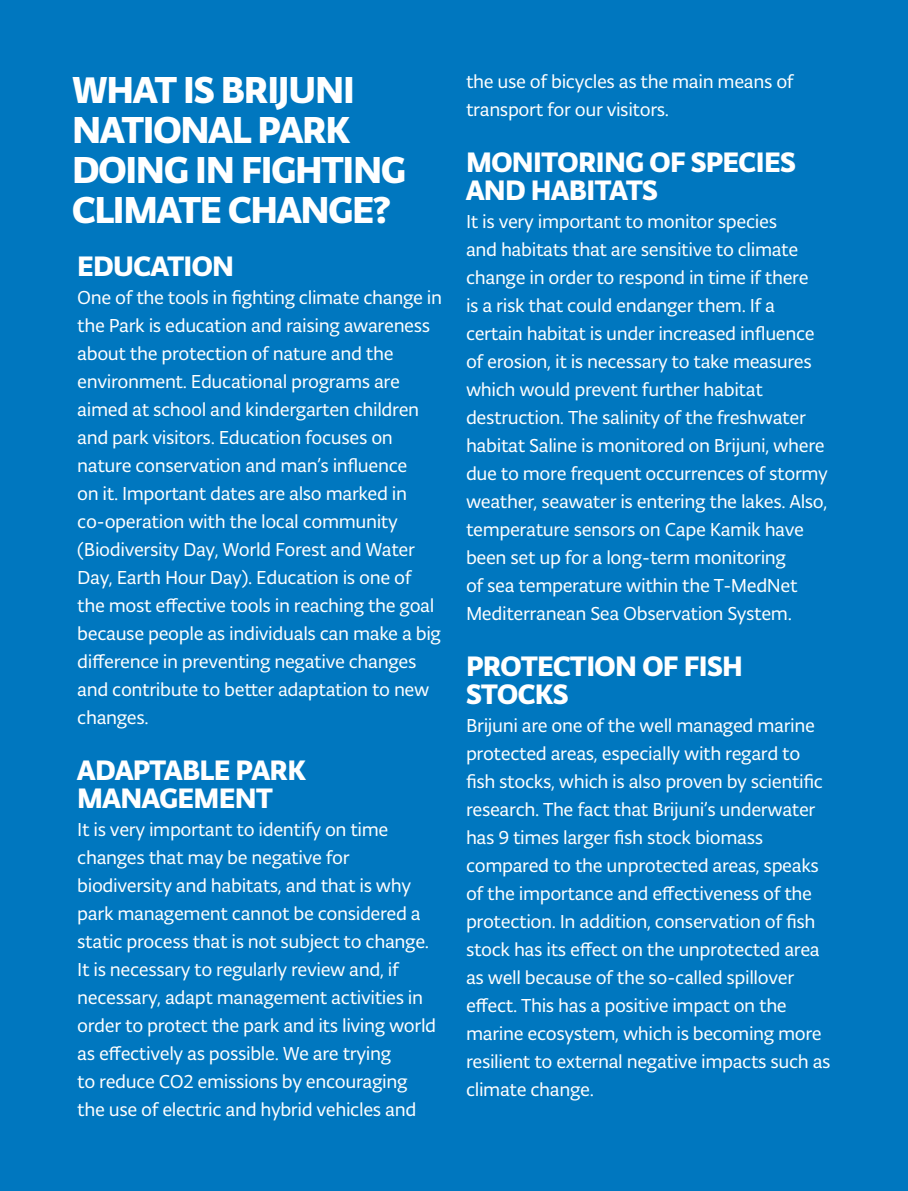
<style>
.page{position:relative;width:908px;height:1191px;background:#fff}
.page>*{position:absolute;margin:0;border:0;box-sizing:border-box;transform-origin:0 0}
.t1{font:40px/40px "Typonine Sans Bld";letter-spacing:-.03em;color:#fff}
.t2{font:30px/28px "Typonine Sans Bld";letter-spacing:-.02em;color:#fff}
.t3{font:20px/28px "Typonine Sans";letter-spacing:-.02em;color:#fff}
</style>
<div class="page">
<div style="left:0;top:0;width:907px;height:1191px;background:#0077bf"></div>
<p class="t1" style="left:72px;top:70px;width:335px">WHAT IS BRIJUNI<br>NATIONAL PARK<br>DOING IN FIGHTING<br>CLIMATE CHANGE?</p>
<p class="t2" style="left:77px;top:252px;width:158px">EDUCATION</p>
<p class="t3" style="left:77px;top:283px;width:366px">One of the tools in fighting climate change in the Park is education and raising awareness about the protection of nature and the environment. Educational programs are aimed at school and kindergarten children and park visitors. Education focuses on nature conservation and man’s influence<br>on it. Important dates are also marked in co-operation with the local community (Biodiversity Day, World Forest and Water Day, Earth Hour Day). Education is one of the most effective tools in reaching the goal because people as individuals can make a big difference in preventing negative changes and contribute to better adaptation to new changes.</p>
<p class="t2" style="left:77px;top:756px;width:230px">ADAPTABLE PARK<br>MANAGEMENT</p>
<p class="t3" style="left:77px;top:815px;width:360px">It is very important to identify on time changes that may be negative for biodiversity and habitats, and that is why park management cannot be considered a static process that is not subject to change.<br>It is necessary to regularly review and, if necessary, adapt management activities in order to protect the park and its living world as effectively as possible. We are trying<br>to reduce CO2 emissions by encouraging the use of electric and hybrid vehicles and</p>
<p class="t3" style="left:466px;top:67px;width:329px">the use of bicycles as the main means of transport for our visitors.</p>
<p class="t2" style="left:466px;top:148px;width:331px">MONITORING OF SPECIES<br>AND HABITATS</p>
<p class="t3" style="left:466px;top:207px;width:363px">It is very important to monitor species<br>and habitats that are sensitive to climate change in order to respond in time if there<br>is a risk that could endanger them. If a certain habitat is under increased influence of erosion, it is necessary to take measures which would prevent further habitat destruction. The salinity of the freshwater habitat Saline is monitored on Brijuni, where due to more frequent occurrences of stormy weather, seawater is entering the lakes. Also, temperature sensors on Cape Kamik have been set up for a long-term monitoring<br>of sea temperature within the T-MedNet Mediterranean Sea Observation System.</p>
<p class="t2" style="left:466px;top:652px;width:278px">PROTECTION OF FISH<br>STOCKS</p>
<p class="t3" style="left:466px;top:711px;width:366px">Brijuni are one of the well managed marine protected areas, especially with regard to fish stocks, which is also proven by scientific research. The fact that Brijuni’s underwater has 9 times larger fish stock biomass compared to the unprotected areas, speaks of the importance and effectiveness of the protection. In addition, conservation of fish stock has its effect on the unprotected area as well because of the so-called spillover effect. This has a positive impact on the marine ecosystem, which is becoming more resilient to external negative impacts such as climate change.</p>
</div>
